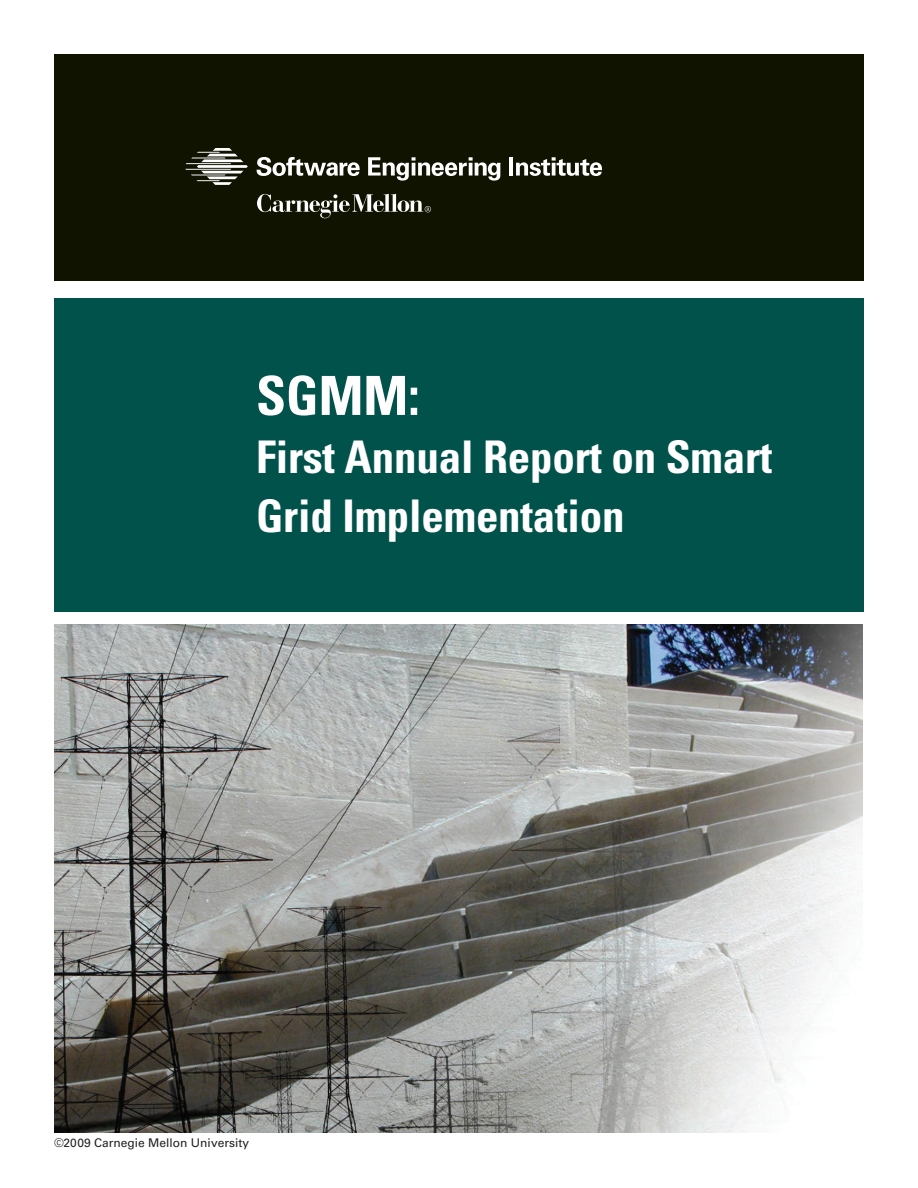
<style>
.page{position:relative;width:918px;height:1188px;background:#fff}
.page>*{position:absolute;margin:0;border:0;box-sizing:border-box;transform-origin:0 0}
._18_20_Head_Univers{font:700 condensed 54px "Univers";color:#fff}
._18_20_Head_Univers-2{font:700 condensed 45px "Univers";letter-spacing:-.005em;color:#fff}
._11_13_Body_Adobe_Ga{font:12px "Univers";color:#231f20}
</style>
<div class="page">
<img style="left:54px;top:624px;width:808px;height:508px">
<div style="left:54px;top:298px;width:810px;height:313px;background:#00524b"></div>
<div style="left:54px;top:54px;width:810px;height:226px;background:#101300"></div>
<svg style="left:185px;top:148px;width:63px;height:37px"></svg>
<svg style="left:257px;top:157px;width:103px;height:19px"></svg>
<svg style="left:368px;top:157px;width:133px;height:24px"></svg>
<hr style="left:509px;top:157px;width:4px;height:19px;background:#fff">
<svg style="left:516px;top:157px;width:86px;height:19px"></svg>
<svg style="left:257px;top:194px;width:174px;height:24px"></svg>
<p class="_18_20_Head_Univers" style="left:256px;top:363px;width:165px">SGMM:</p>
<p class="_18_20_Head_Univers-2" style="left:256px;top:430px;width:518px">First Annual Report on Smart</p>
<p class="_18_20_Head_Univers-2" style="left:256px;top:488px;width:370px">Grid Implementation</p>
<p class="_11_13_Body_Adobe_Ga" style="left:54px;top:1136px;width:197px">©2009 Carnegie Mellon University</p>
</div>
